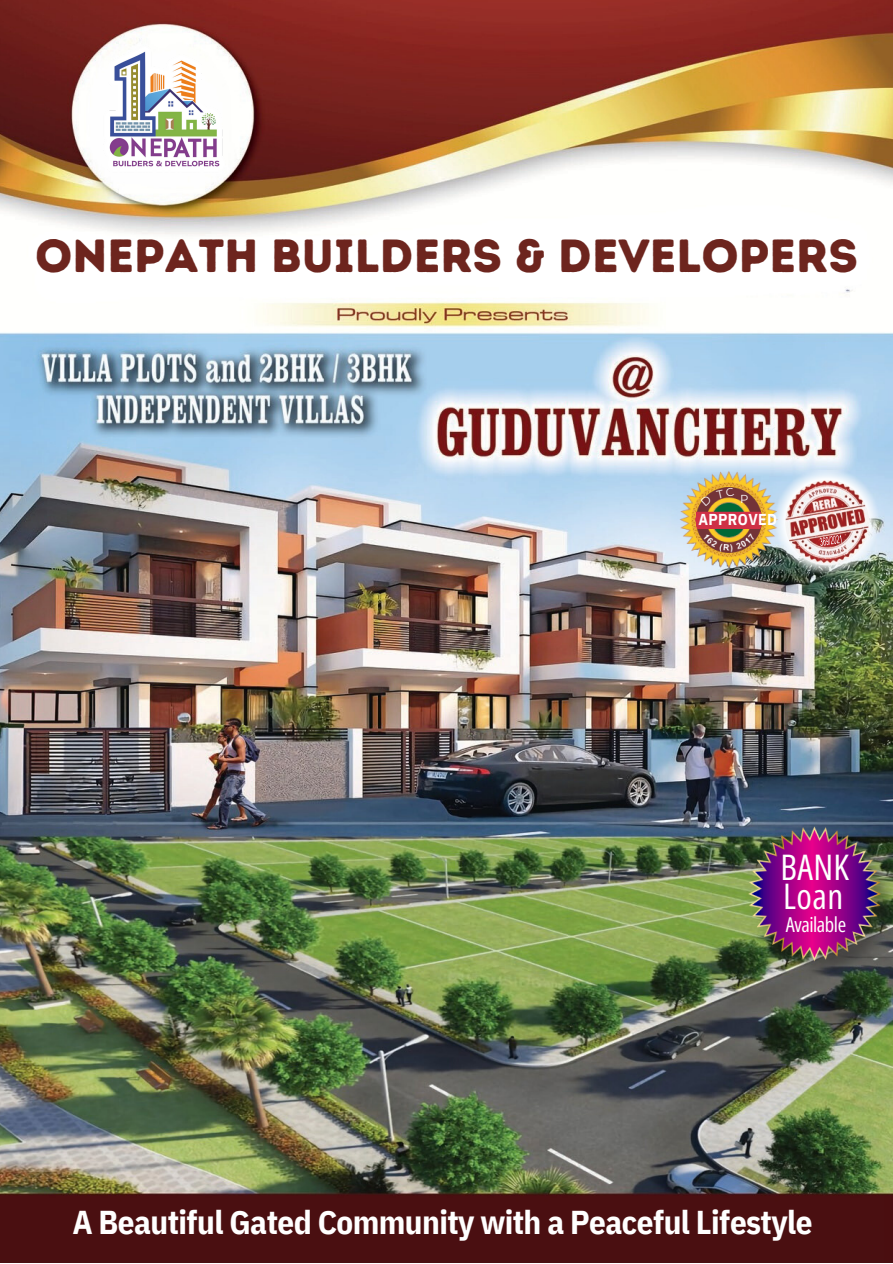
<style>
.page{position:relative;width:893px;height:1264px;background:#fff}
.page>*{position:absolute;margin:0;border:0;box-sizing:border-box;transform-origin:0 0}
.t1{font:46.5px "Intro Rust Base";color:#6d251e}
.t2{font:35.25px "Open Sans Condensed";letter-spacing:.01em;color:#fff}
.t3{font:700 33px "IBM Plex Sans Cond";letter-spacing:-.015em;color:#fff}
.t4{font:20.55px "Open Sans Condensed";letter-spacing:-.02em;color:#fff}
.t5{font:700 15.75px "IBM Plex Sans Cond";letter-spacing:.02em;color:#fff}
.t6{font:11.55px "Montserrat";color:#fff}
</style>
<div class="page">
<img style="left:0;top:0;width:892px;height:1262px">
<img style="left:752px;top:832px;width:140px;height:144px">
<img style="left:739px;top:818px;width:149px;height:150px">
<img style="left:671px;top:463px;width:114px;height:114px">
<img style="left:772px;top:471px;width:108px;height:104px">
<img style="left:785px;top:480px;width:84px;height:85px;border-radius:50%">
<svg style="left:819px;top:534px;width:22px;height:12px"></svg>
<img style="left:98px;top:40px;width:132px;height:137px">
<svg style="left:700px;top:487px;width:34px;height:19px"></svg>
<p class="t1" style="left:35px;top:228px;width:824px">ONEPATH BUILDERS &amp; DEVELOPERS</p>
<p class="t6" style="left:740px;top:492px;width:10px">P</p>
<p class="t5" style="left:698px;top:508px;width:80px">APPROVED</p>
<p class="t2" style="left:780px;top:842px;width:70px">BANK</p>
<p class="t2" style="left:783px;top:871px;width:61px">Loan</p>
<p class="t4" style="left:785px;top:909px;width:62px">Available</p>
<p class="t3" style="left:72px;top:1200px;width:741px">A Beautiful Gated Community with a Peaceful Lifestyle</p>
</div>
